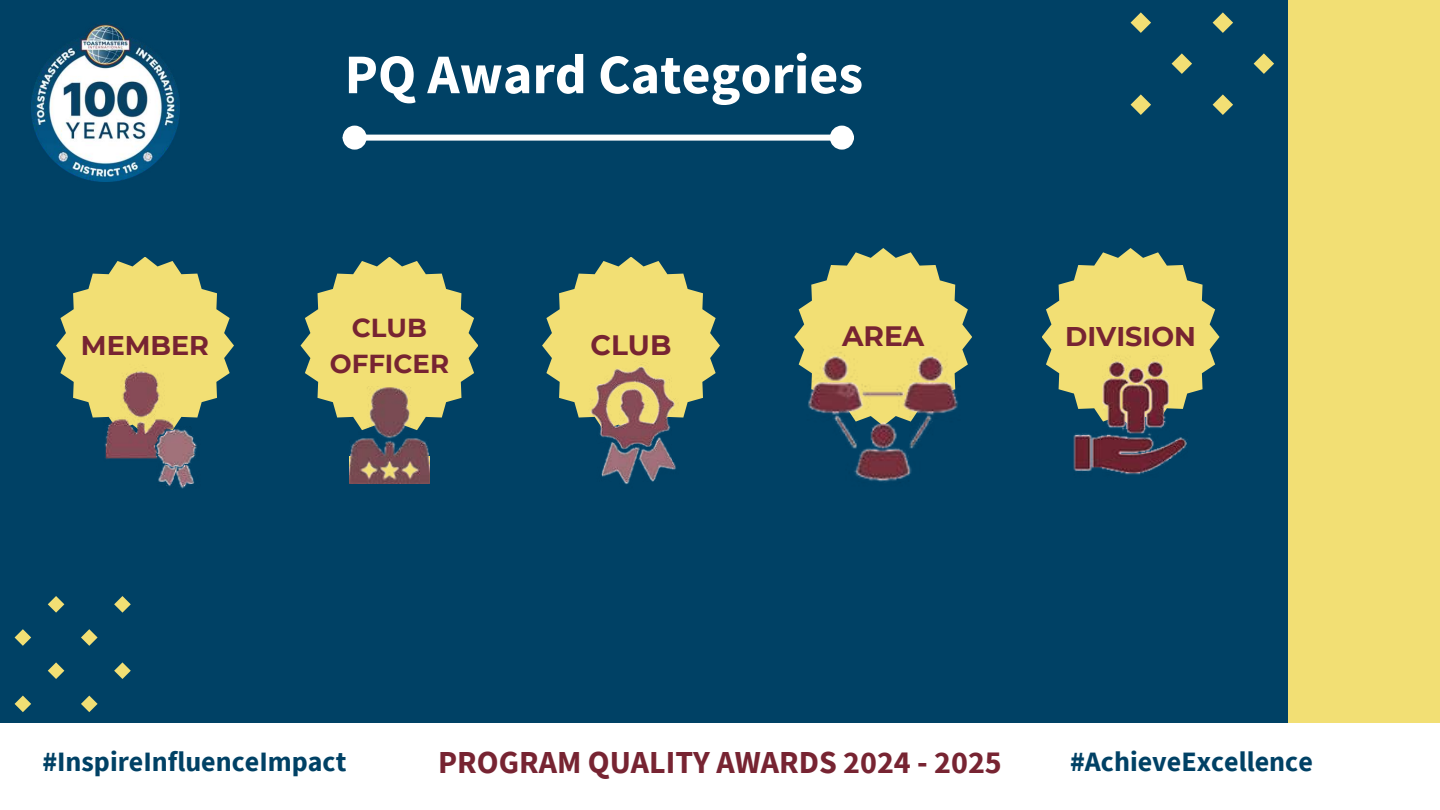
<style>
.page{position:relative;width:1440px;height:810px;background:#004165}
.page>*{position:absolute;margin:0;border:0;box-sizing:border-box;transform-origin:0 0}
.t1{font:700 56px "Source Sans Pro";color:#fff}
.t2{font:700 32px "Source Sans Pro";color:#772432}
.t3{font:700 28px "Source Sans Pro";color:#004165}
.t4{font:700 28px "Montserrat";color:#772432}
.t5{font:700 27px "Montserrat";color:#772432}
.t6{font:700 26px/36px "Montserrat";color:#772432;text-align:center}
</style>
<div class="page">
<div style="left:1288px;top:0;width:152px;height:810px;background:#f2df74"></div>
<svg style="left:1131px;top:12px;width:20px;height:21px"></svg>
<svg style="left:1131px;top:94px;width:20px;height:21px"></svg>
<svg style="left:1172px;top:53px;width:20px;height:21px"></svg>
<svg style="left:1213px;top:12px;width:20px;height:21px"></svg>
<svg style="left:1213px;top:94px;width:20px;height:21px"></svg>
<svg style="left:1254px;top:53px;width:20px;height:21px"></svg>
<svg style="left:15px;top:629px;width:16px;height:17px"></svg>
<svg style="left:15px;top:696px;width:16px;height:16px"></svg>
<svg style="left:48px;top:596px;width:16px;height:17px"></svg>
<svg style="left:48px;top:662px;width:16px;height:17px"></svg>
<svg style="left:81px;top:629px;width:17px;height:17px"></svg>
<svg style="left:81px;top:696px;width:17px;height:16px"></svg>
<svg style="left:114px;top:596px;width:17px;height:17px"></svg>
<svg style="left:114px;top:662px;width:17px;height:17px"></svg>
<div style="left:0;top:723px;width:1440px;height:87px;background:#fff"></div>
<svg style="left:56px;top:257px;width:174px;height:91px"></svg>
<svg style="left:301px;top:257px;width:177px;height:161px"></svg>
<svg style="left:542px;top:257px;width:178px;height:143px"></svg>
<svg style="left:802px;top:248px;width:162px;height:59px"></svg>
<svg style="left:1050px;top:248px;width:170px;height:90px"></svg>
<img style="left:58px;top:340px;width:176px;height:149px">
<img style="left:566px;top:346px;width:140px;height:138px">
<img style="left:794px;top:307px;width:178px;height:175px">
<img style="left:1042px;top:307px;width:177px;height:168px">
<img style="left:349px;top:386px;width:81px;height:97px">
<img style="left:31px;top:23px;width:149px;height:159px">
<div style="left:365px;top:135px;width:466px;height:6px;background:#fff"></div>
<div style="left:346px;top:129px;width:18px;height:18px;background:#fff;border-radius:50%"></div>
<div style="left:343px;top:126px;width:24px;height:24px;border:6px solid #fff;border-radius:50%"></div>
<div style="left:833px;top:129px;width:18px;height:18px;background:#fff;border-radius:50%"></div>
<div style="left:830px;top:126px;width:24px;height:24px;border:6px solid #fff;border-radius:50%"></div>
<p class="t5" style="left:81px;top:329px;width:130px">MEMBER</p>
<p class="t1" style="left:345px;top:38px;width:520px">PQ Award Categories</p>
<p class="t6" style="left:330px;top:310px;width:121px">CLUB<br>OFFICER</p>
<h1 class="t4" style="left:591px;top:328px;width:82px">CLUB</h1>
<h3 class="t4" style="left:842px;top:319px;width:84px">AREA</h3>
<h3 class="t5" style="left:1065px;top:320px;width:132px">DIVISION</h3>
<p class="t3" style="left:42px;top:744px;width:306px">#InspireInfluenceImpact</p>
<p class="t2" style="left:438px;top:742px;width:565px">PROGRAM QUALITY AWARDS 2024 - 2025</p>
<p class="t3" style="left:1070px;top:744px;width:244px">#AchieveExcellence</p>
</div>
